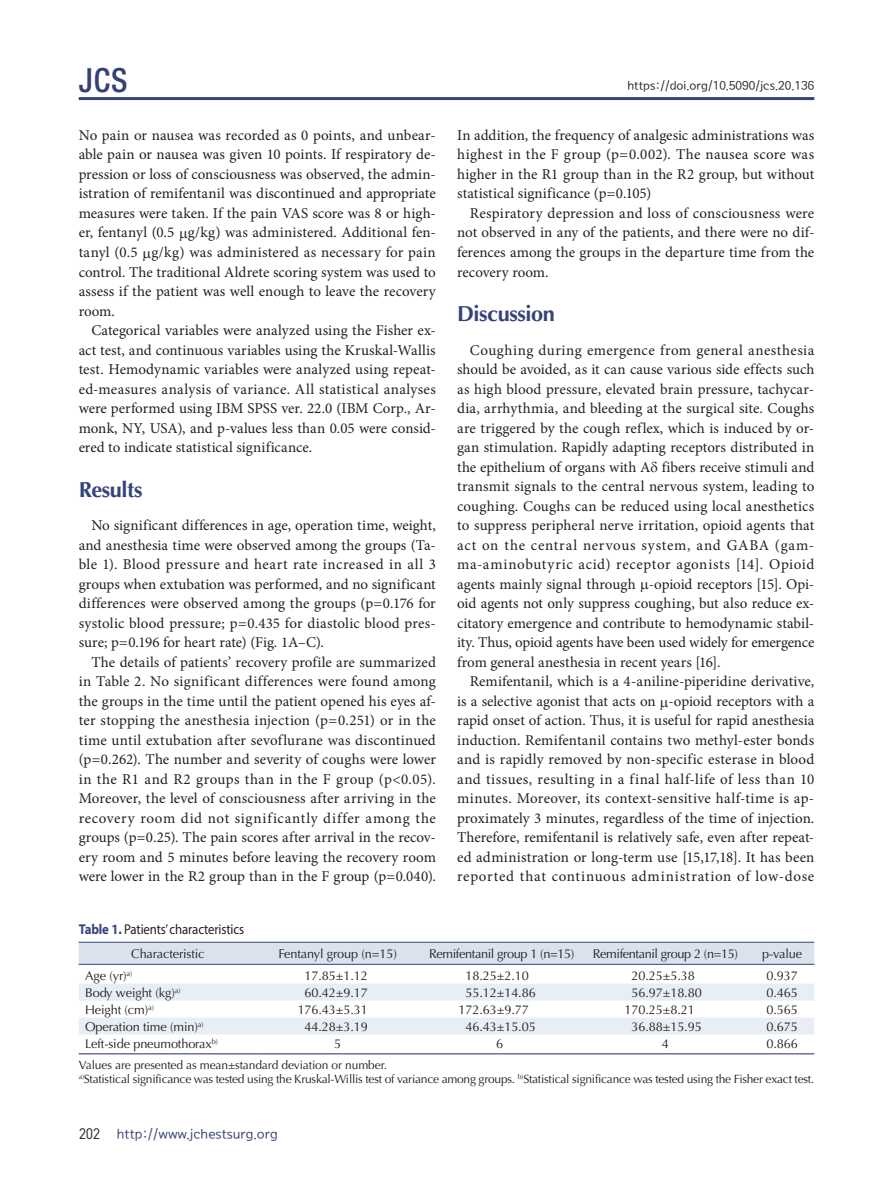
<style>
.page{position:relative;width:893px;height:1191px;background:#fff}
.page>*{position:absolute;margin:0;border:0;box-sizing:border-box;transform-origin:0 0}
.t1{font:500 condensed 33.3px "Helvetica Neue LT Std";color:#344074;scale:.95 1}
.t2{font:700 21.75px "Optima LT Std";letter-spacing:-.02em;color:#364378}
.t3{font:15px/19.5px "Minion Pro";letter-spacing:.005em;color:#231f20;text-align:justify}
.t4{font:15px "Dinreg";color:#231f20;scale:.95 1}
.t5{font:14.25px "Myriad Pro";letter-spacing:-.01em;color:#231f20;scale:.9 1}
.t6{font:13.5px "Seoul Namsan M";color:#344074}
.t7{font:12.75px "Optima LT Std";letter-spacing:-.01em;color:#231f20}
.t8{font:12.75px "Optima LT Std";letter-spacing:-.03em;color:#231f20}
.t9{font:12px/13.5px "Optima LT Std";letter-spacing:-.02em;color:#231f20}
.t10{font:12px "Seoul Namsan M";color:#231f20}
.s1{font-weight:700;color:#364378}
</style>
<div class="page">
<hr style="left:79px;top:97px;width:735px;height:3px;background:#364378">
<svg style="left:79px;top:942px;width:735px;height:22px;background:#d3dce8"></svg>
<svg style="left:79px;top:984px;width:735px;height:50px"></svg>
<hr style="left:79px;top:941px;width:178px;height:1px;background:#364378">
<hr style="left:257px;top:941px;width:161px;height:1px;background:#364378">
<hr style="left:418px;top:941px;width:163px;height:1px;background:#364378">
<hr style="left:581px;top:941px;width:169px;height:1px;background:#364378">
<hr style="left:750px;top:941px;width:64px;height:1px;background:#364378">
<hr style="left:79px;top:964px;width:178px;height:1px;background:#364378">
<hr style="left:257px;top:964px;width:161px;height:1px;background:#364378">
<hr style="left:418px;top:964px;width:163px;height:1px;background:#364378">
<hr style="left:581px;top:964px;width:169px;height:1px;background:#364378">
<hr style="left:750px;top:964px;width:64px;height:1px;background:#364378">
<hr style="left:79px;top:1053px;width:178px;height:1px;background:#364378">
<hr style="left:257px;top:1053px;width:161px;height:1px;background:#364378">
<hr style="left:418px;top:1053px;width:163px;height:1px;background:#364378">
<hr style="left:581px;top:1053px;width:169px;height:1px;background:#364378">
<hr style="left:750px;top:1053px;width:64px;height:1px;background:#364378">
<h1 class="t1" style="left:79px;top:60px;width:53px">JCS</h1>
<p class="t3" style="left:79px;top:125px;width:359px">No pain or nausea was recorded as 0 points, and unbear&shy;able pain or nausea was given 10 points. If respiratory de&shy;pression or loss of consciousness was observed, the admin&shy;istration of remifentanil was discontinued and appropriate measures were taken. If the pain VAS score was 8 or high&shy;er, fentanyl (0.5 g/kg) was administered. Additional fen&shy;tanyl (0.5 g/kg) was administered as necessary for pain control. The traditional Aldrete scoring system was used to assess if the patient was well enough to leave the recovery room.</p>
<p class="t3" style="left:79px;top:320px;width:359px;text-indent:13px">Categorical variables were analyzed using the Fisher ex&shy;act test, and continuous variables using the Kruskal-Wallis test. Hemodynamic variables were analyzed using repeat&shy;ed-measures analysis of variance. All statistical analyses were performed using IBM SPSS ver. 22.0 (IBM Corp., Ar&shy;monk, NY, USA), and p-values less than 0.05 were consid&shy;ered to indicate statistical significance.</p>
<h2 class="t2" style="left:79px;top:477px;width:65px">Results</h2>
<p class="t3" style="left:79px;top:515px;width:359px;text-indent:13px">No significant differences in age, operation time, weight, and anesthesia time were observed among the groups (Ta&shy;ble 1). Blood pressure and heart rate increased in all 3 groups when extubation was performed, and no significant differences were observed among the groups (p=0.176 for systolic blood pressure; p=0.435 for diastolic blood pres&shy;sure; p=0.196 for heart rate) (Fig. 1A–C).</p>
<p class="t3" style="left:79px;top:652px;width:359px;text-indent:13px">The details of patients’ recovery profile are summarized in Table 2. No significant differences were found among the groups in the time until the patient opened his eyes af&shy;ter stopping the anesthesia injection (p=0.251) or in the time until extubation after sevoflurane was discontinued (p=0.262). The number and severity of coughs were lower in the R1 and R2 groups than in the F group (p&lt;0.05).<br>Moreover, the level of consciousness after arriving in the recovery room did not significantly differ among the groups (p=0.25). The pain scores after arrival in the recov&shy;ery room and 5 minutes before leaving the recovery room were lower in the R2 group than in the F group (p=0.040).</p>
<p class="t10" style="left:627px;top:80px;width:188px">https://doi.org/10.5090/jcs.20.136</p>
<p class="t3" style="left:457px;top:125px;width:359px">In addition, the frequency of analgesic administrations was highest in the F group (p=0.002). The nausea score was higher in the R1 group than in the R2 group, but without statistical significance (p=0.105)</p>
<p class="t3" style="left:457px;top:203px;width:359px;text-indent:13px">Respiratory depression and loss of consciousness were not observed in any of the patients, and there were no dif&shy;ferences among the groups in the departure time from the recovery room.</p>
<h2 class="t2" style="left:457px;top:301px;width:99px">Discussion</h2>
<p class="t3" style="left:457px;top:340px;width:359px;text-indent:13px">Coughing during emergence from general anesthesia should be avoided, as it can cause various side effects such as high blood pressure, elevated brain pressure, tachycar&shy;dia, arrhythmia, and bleeding at the surgical site. Coughs are triggered by the cough reflex, which is induced by or&shy;gan stimulation. Rapidly adapting receptors distributed in the epithelium of organs with A fibers receive stimuli and transmit signals to the central nervous system, leading to coughing. Coughs can be reduced using local anesthetics to suppress peripheral nerve irritation, opioid agents that act on the central nervous system, and GABA (gam&shy;ma-aminobutyric acid) receptor agonists [14]. Opioid agents mainly signal through -opioid receptors [15]. Opi&shy;oid agents not only suppress coughing, but also reduce ex&shy;citatory emergence and contribute to hemodynamic stabil&shy;ity. Thus, opioid agents have been used widely for emergence from general anesthesia in recent years [16].</p>
<p class="t3" style="left:457px;top:671px;width:359px;text-indent:13px">Remifentanil, which is a 4-aniline-piperidine derivative, is a selective agonist that acts on -opioid receptors with a rapid onset of action. Thus, it is useful for rapid anesthesia induction. Remifentanil contains two methyl-ester bonds and is rapidly removed by non-specific esterase in blood and tissues, resulting in a final half-life of less than 10 minutes. Moreover, its context-sensitive half-time is ap&shy;proximately 3 minutes, regardless of the time of injection.<br>Therefore, remifentanil is relatively safe, even after repeat&shy;ed administration or long-term use [15,17,18]. It has been reported that continuous administration of low-dose</p>
<p class="t5" style="left:79px;top:920px;width:185px"><span class="s1">Table 1.</span> Patients’ characteristics</p>
<p class="t7" style="left:131px;top:946px;width:75px">Characteristic</p>
<p class="t7" style="left:278px;top:946px;width:120px">Fentanyl group (n=15)</p>
<p class="t8" style="left:429px;top:946px;width:147px">Remifentanil group 1 (n=15)</p>
<p class="t8" style="left:593px;top:946px;width:147px">Remifentanil group 2 (n=15)</p>
<p class="t7" style="left:762px;top:946px;width:42px">p-value</p>
<p class="t7" style="left:85px;top:968px;width:49px">Age (yr)<sup>a)</sup></p>
<p class="t7" style="left:305px;top:968px;width:65px">17.85±1.12</p>
<p class="t7" style="left:465px;top:968px;width:65px">18.25±2.10</p>
<p class="t7" style="left:631px;top:968px;width:65px">20.25±5.38</p>
<p class="t7" style="left:766px;top:968px;width:33px">0.937</p>
<p class="t7" style="left:85px;top:985px;width:97px">Body weight (kg)<sup>a)</sup></p>
<p class="t7" style="left:305px;top:985px;width:65px">60.42±9.17</p>
<p class="t7" style="left:465px;top:985px;width:72px">55.12±14.86</p>
<p class="t7" style="left:631px;top:985px;width:72px">56.97±18.80</p>
<p class="t7" style="left:766px;top:985px;width:33px">0.465</p>
<p class="t7" style="left:85px;top:1002px;width:70px">Height (cm)<sup>a)</sup></p>
<p class="t7" style="left:298px;top:1002px;width:72px">176.43±5.31</p>
<p class="t7" style="left:459px;top:1002px;width:72px">172.63±9.77</p>
<p class="t7" style="left:625px;top:1002px;width:72px">170.25±8.21</p>
<p class="t7" style="left:766px;top:1002px;width:33px">0.565</p>
<p class="t7" style="left:85px;top:1019px;width:120px">Operation time (min)<sup>a)</sup></p>
<p class="t7" style="left:305px;top:1019px;width:65px">44.28±3.19</p>
<p class="t7" style="left:465px;top:1019px;width:72px">46.43±15.05</p>
<p class="t7" style="left:631px;top:1019px;width:72px">36.88±15.95</p>
<p class="t7" style="left:766px;top:1019px;width:33px">0.675</p>
<p class="t7" style="left:85px;top:1036px;width:134px">Left-side pneumothorax<sup>b)</sup></p>
<p class="t7" style="left:334px;top:1036px;width:9px">5</p>
<p class="t7" style="left:496px;top:1036px;width:9px">6</p>
<p class="t7" style="left:662px;top:1036px;width:9px">4</p>
<p class="t7" style="left:766px;top:1036px;width:33px">0.866</p>
<p class="t9" style="left:79px;top:1058px;width:737px">Values are presented as mean±standard deviation or number.<br><sup>a)</sup>Statistical significance was tested using the Kruskal-Willis test of variance among groups. <sup>b)</sup>Statistical significance was tested using the Fisher exact test.</p>
<p class="t4" style="left:79px;top:1124px;width:24px">202</p>
<p class="t6" style="left:117px;top:1126px;width:162px">http://www.jchestsurg.org</p>
</div>
